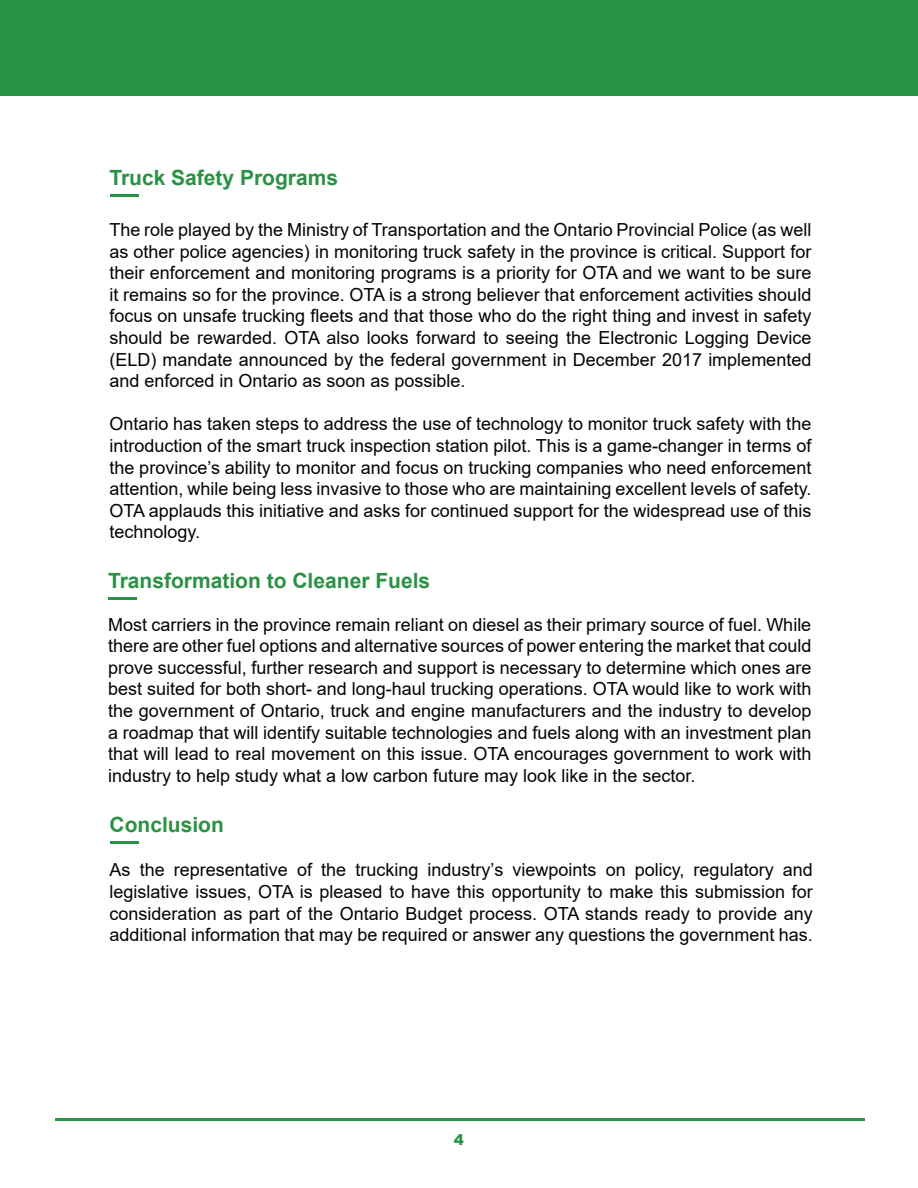
<style>
.page{position:relative;width:918px;height:1188px;background:#fff}
.page>*{position:absolute;margin:0;border:0;box-sizing:border-box;transform-origin:0 0}
.t1{font:700 21px "Arial";color:#299244}
.t2{font:18px/21.6px "Arial";color:#040503;text-align:justify}
.t3{font:900 15px "Arial";color:#299244}
</style>
<div class="page">
<div style="left:0;top:0;width:918px;height:95px;background:#299244"></div>
<hr style="left:55px;top:1118px;width:810px;height:3px;background:#299244">
<hr style="left:110px;top:194px;width:28px;height:3px;background:#299244">
<hr style="left:108px;top:597px;width:29px;height:3px;background:#299244">
<hr style="left:110px;top:841px;width:29px;height:3px;background:#299244">
<p class="t1" style="left:109px;top:163px;width:230px">Truck Safety Programs</p>
<p class="t2" style="left:109px;top:219px;width:704px">The role played by the Ministry of Transportation and the Ontario Provincial Police (as well as other police agencies) in monitoring truck safety in the province is critical. Support for their enforcement and monitoring programs is a priority for OTA and we want to be sure it remains so for the province. OTA is a strong believer that enforcement activities should focus on unsafe trucking fleets and that those who do the right thing and invest in safety should be rewarded. OTA also looks forward to seeing the Electronic Logging Device (ELD) mandate announced by the federal government in December 2017 implemented and enforced in Ontario as soon as possible.</p>
<p class="t2" style="left:109px;top:413px;width:704px">Ontario has taken steps to address the use of technology to monitor truck safety with the introduction of the smart truck inspection station pilot. This is a game-changer in terms of the province’s ability to monitor and focus on trucking companies who need enforcement attention, while being less invasive to those who are maintaining excellent levels of safety.<br>OTA applauds this initiative and asks for continued support for the widespread use of this technology.</p>
<p class="t1" style="left:108px;top:566px;width:324px">Transformation to Cleaner Fuels</p>
<p class="t2" style="left:108px;top:613px;width:705px">Most carriers in the province remain reliant on diesel as their primary source of fuel. While there are other fuel options and alternative sources of power entering the market that could prove successful, further research and support is necessary to determine which ones are best suited for both short- and long-haul trucking operations. OTA would like to work with the government of Ontario, truck and engine manufacturers and the industry to develop a roadmap that will identify suitable technologies and fuels along with an investment plan that will lead to real movement on this issue. OTA encourages government to work with industry to help study what a low carbon future may look like in the sector.</p>
<p class="t1" style="left:110px;top:810px;width:116px">Conclusion</p>
<p class="t2" style="left:110px;top:859px;width:705px">As the representative of the trucking industry’s viewpoints on policy, regulatory and legislative issues, OTA is pleased to have this opportunity to make this submission for consideration as part of the Ontario Budget process. OTA stands ready to provide any additional information that may be required or answer any questions the government has.</p>
<p class="t3" style="left:454px;top:1128px;width:12px">4</p>
</div>
